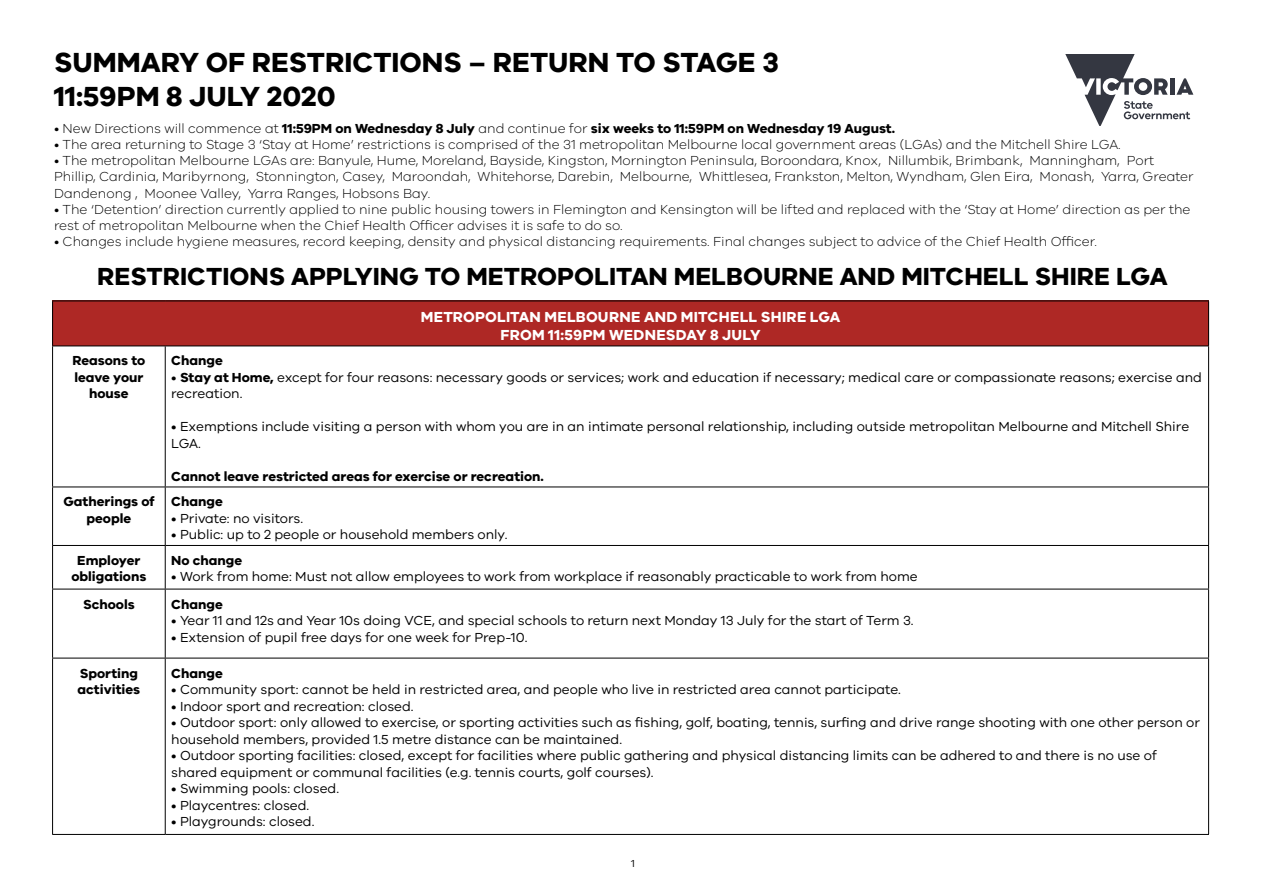
<style>
.page{position:relative;width:1263px;height:893px;background:#fff}
.page>*{position:absolute;margin:0;border:0;box-sizing:border-box;transform-origin:0 0}
.t1{font:700 28.5px/34.2px "VIC";color:#000}
.t2{font:700 25.5px "VIC";color:#000}
.t3{font:700 15px/18px "VIC";letter-spacing:.015em;color:#fff;text-align:center}
.t4{font:13.5px/16.5px "VIC";color:#000}
.t5{font:300 13.5px/16.2px "VIC";color:#000}
.t6{font:700 13.5px/16.5px "VIC";color:#000;text-align:center}
.t7{font:10.5px "VIC";color:#000}
.s1{font-weight:300}
.s2{font-weight:700}
</style>
<div class="page">
<div style="left:53px;top:301px;width:1155px;height:45px;background:#ae2825"></div>
<hr style="left:52px;top:346px;width:1px;height:141px;background:#000">
<hr style="left:165px;top:346px;width:1px;height:141px;background:#000">
<hr style="left:1208px;top:346px;width:1px;height:141px;background:#000">
<hr style="left:52px;top:487px;width:113px;height:1px;background:#000">
<hr style="left:52px;top:487px;width:1px;height:58px;background:#000">
<hr style="left:165px;top:487px;width:1044px;height:1px;background:#000">
<hr style="left:165px;top:487px;width:1px;height:58px;background:#000">
<hr style="left:1208px;top:487px;width:1px;height:58px;background:#000">
<hr style="left:52px;top:545px;width:113px;height:1px;background:#000">
<hr style="left:52px;top:546px;width:1px;height:43px;background:#000">
<hr style="left:165px;top:545px;width:1044px;height:1px;background:#000">
<hr style="left:165px;top:546px;width:1px;height:43px;background:#000">
<hr style="left:1208px;top:546px;width:1px;height:43px;background:#000">
<hr style="left:52px;top:589px;width:113px;height:1px;background:#000">
<hr style="left:52px;top:589px;width:1px;height:69px;background:#000">
<hr style="left:165px;top:589px;width:1044px;height:1px;background:#000">
<hr style="left:165px;top:589px;width:1px;height:69px;background:#000">
<hr style="left:1208px;top:589px;width:1px;height:69px;background:#000">
<hr style="left:52px;top:658px;width:113px;height:1px;background:#000">
<hr style="left:52px;top:658px;width:1px;height:176px;background:#000">
<hr style="left:165px;top:658px;width:1044px;height:1px;background:#000">
<hr style="left:165px;top:658px;width:1px;height:176px;background:#000">
<hr style="left:1208px;top:658px;width:1px;height:176px;background:#000">
<hr style="left:52px;top:834px;width:113px;height:1px;background:#000">
<hr style="left:165px;top:834px;width:1044px;height:1px;background:#000">
<hr style="left:52px;top:301px;width:113px;height:1px;background:#000">
<hr style="left:52px;top:301px;width:1px;height:45px;background:#000">
<hr style="left:165px;top:301px;width:1044px;height:1px;background:#000">
<hr style="left:1208px;top:301px;width:1px;height:45px;background:#000">
<hr style="left:52px;top:346px;width:113px;height:1px;background:#000">
<hr style="left:165px;top:346px;width:1044px;height:1px;background:#000">
<svg style="left:1065px;top:54px;width:128px;height:71px"></svg>
<h1 class="t1" style="left:54px;top:44px;width:726px">SUMMARY OF RESTRICTIONS – RETURN TO STAGE 3<br>11:59PM 8 JULY 2020</h1>
<p class="t6" style="left:54px;top:119px;width:843px"><span class="s1">• New Directions will commence at</span> 11:59PM on Wednesday 8 July <span class="s1">and continue for</span> six weeks to 11:59PM on Wednesday 19 August.</p>
<p class="t5" style="left:54px;top:136px;width:1068px">• The area returning to Stage 3 ‘Stay at Home’ restrictions is comprised of the 31 metropolitan Melbourne local government areas (LGAs) and the Mitchell Shire LGA.</p>
<p class="t5" style="left:54px;top:152px;width:1141px">• The metropolitan Melbourne LGAs are: Banyule, Hume, Moreland, Bayside, Kingston, Mornington Peninsula, Boroondara, Knox, Nillumbik, Brimbank, Manningham, Port<br>Phillip, Cardinia, Maribyrnong, Stonnington, Casey, Maroondah, Whitehorse, Darebin, Melbourne, Whittlesea, Frankston, Melton, Wyndham, Glen Eira, Monash, Yarra, Greater<br>Dandenong , Moonee Valley, Yarra Ranges, Hobsons Bay.</p>
<p class="t5" style="left:54px;top:201px;width:1138px">• The ‘Detention’ direction currently applied to nine public housing towers in Flemington and Kensington will be lifted and replaced with the ‘Stay at Home’ direction as per the rest of metropolitan Melbourne when the Chief Health Officer advises it is safe to do so.</p>
<p class="t5" style="left:54px;top:233px;width:1044px">• Changes include hygiene measures, record keeping, density and physical distancing requirements. Final changes subject to advice of the Chief Health Officer.</p>
<h2 class="t2" style="left:97px;top:261px;width:1072px">RESTRICTIONS APPLYING TO METROPOLITAN MELBOURNE AND MITCHELL SHIRE LGA</h2>
<p class="t3" style="left:421px;top:307px;width:421px">METROPOLITAN MELBOURNE AND MITCHELL SHIRE LGA<br>FROM 11:59PM WEDNESDAY 8 JULY</p>
<p class="t6" style="left:73px;top:352px;width:74px">Reasons to leave your house</p>
<p class="t6" style="left:171px;top:352px;width:53px">Change</p>
<p class="t4" style="left:171px;top:369px;width:1032px">• <span class="s2">Stay at Home,</span> except for four reasons: necessary goods or services; work and education if necessary; medical care or compassionate reasons; exercise and recreation.</p>
<p class="t4" style="left:171px;top:418px;width:1019px">• Exemptions include visiting a person with whom you are in an intimate personal relationship, including outside metropolitan Melbourne and Mitchell Shire<br>LGA.</p>
<p class="t6" style="left:171px;top:468px;width:374px">Cannot leave restricted areas for exercise or recreation.</p>
<p class="t6" style="left:63px;top:493px;width:93px">Gatherings of people</p>
<p class="t6" style="left:171px;top:493px;width:53px">Change</p>
<p class="t4" style="left:171px;top:510px;width:133px">• Private: no visitors.</p>
<p class="t4" style="left:171px;top:526px;width:338px">• Public: up to 2 people or household members only.</p>
<p class="t6" style="left:71px;top:552px;width:76px">Employer obligations</p>
<p class="t6" style="left:171px;top:552px;width:72px">No change</p>
<p class="t4" style="left:171px;top:568px;width:748px">• Work from home: Must not allow employees to work from workplace if reasonably practicable to work from home</p>
<p class="t6" style="left:83px;top:595px;width:53px">Schools</p>
<p class="t6" style="left:171px;top:595px;width:53px">Change</p>
<p class="t4" style="left:171px;top:612px;width:744px">• Year 11 and 12s and Year 10s doing VCE, and special schools to return next Monday 13 July for the start of Term 3.</p>
<p class="t4" style="left:171px;top:628px;width:358px">• Extension of pupil free days for one week for Prep-10.</p>
<p class="t6" style="left:78px;top:664px;width:64px;text-align:left">Sporting activities</p>
<p class="t6" style="left:171px;top:664px;width:53px">Change</p>
<p class="t4" style="left:171px;top:681px;width:731px">• Community sport: cannot be held in restricted area, and people who live in restricted area cannot participate.</p>
<p class="t4" style="left:171px;top:697px;width:244px">• Indoor sport and recreation: closed.</p>
<p class="t4" style="left:171px;top:714px;width:1030px">• Outdoor sport: only allowed to exercise, or sporting activities such as fishing, golf, boating, tennis, surfing and drive range shooting with one other person or household members, provided 1.5 metre distance can be maintained.</p>
<p class="t4" style="left:171px;top:747px;width:987px">• Outdoor sporting facilities: closed, except for facilities where public gathering and physical distancing limits can be adhered to and there is no use of shared equipment or communal facilities (e.g. tennis courts, golf courses).</p>
<p class="t4" style="left:171px;top:780px;width:169px">• Swimming pools: closed.</p>
<p class="t4" style="left:171px;top:796px;width:139px">• Playcentres: closed.</p>
<p class="t4" style="left:171px;top:813px;width:145px">• Playgrounds: closed.</p>
<p class="t7" style="left:631px;top:858px;width:5px">1</p>
</div>
